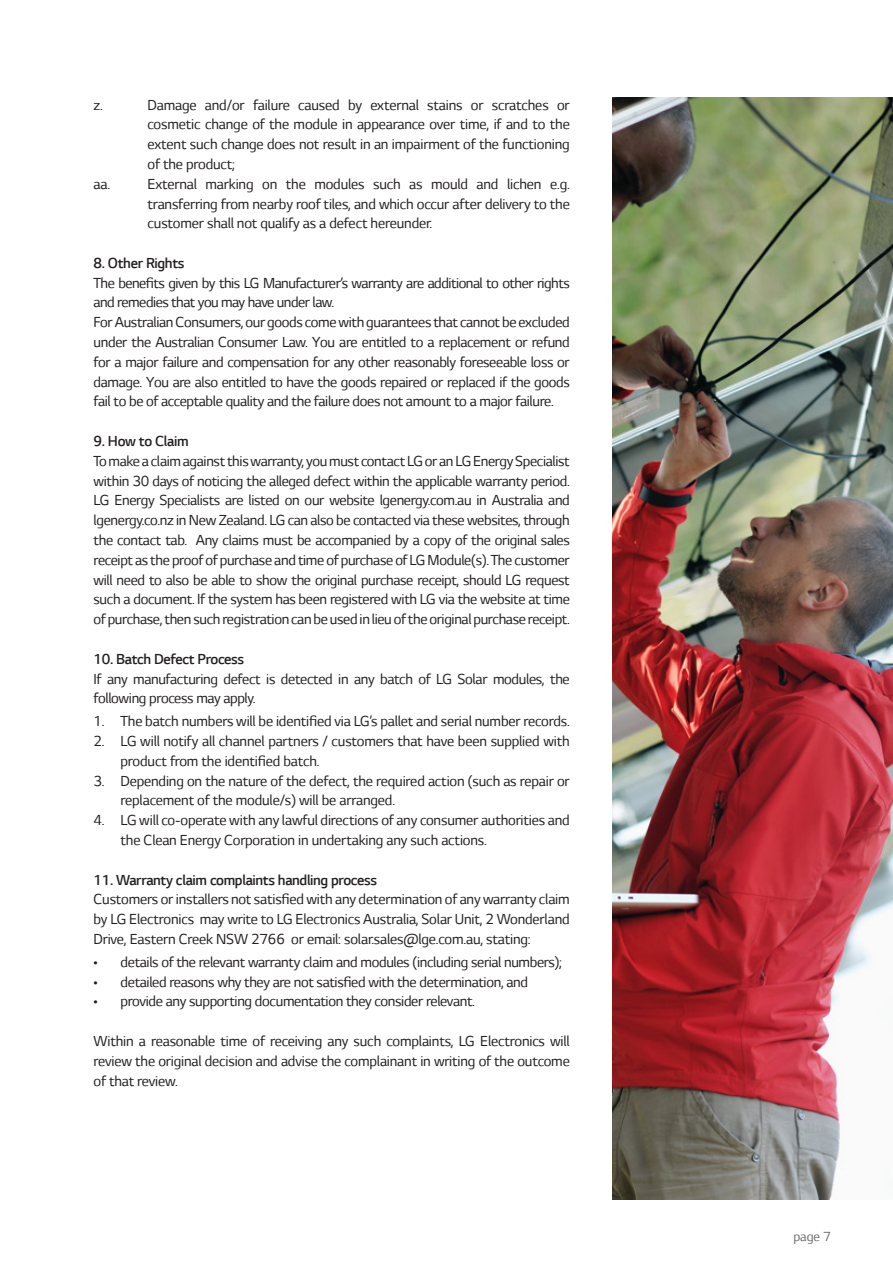
<style>
.page{position:relative;width:893px;height:1263px;background:#fff}
.page>*{position:absolute;margin:0;border:0;box-sizing:border-box;transform-origin:0 0}
.t1{font:16.5px/19.8px "LG Smart";letter-spacing:-.015em;color:#231f20;text-align:justify}
.t2{font:300 16.5px "LG Smart";letter-spacing:-.02em;color:#231f20}
.t3{font:15px "LG Smart";color:#6c6d70}
</style>
<div class="page">
<img style="left:612px;top:98px;width:281px;height:1101px">
<p class="t1" style="left:94px;top:95px;width:11px">z.</p>
<p class="t1" style="left:148px;top:95px;width:424px">Damage and/or failure caused by external stains or scratches or cosmetic change of the module in appearance over time, if and to the extent such change does not result in an impairment of the functioning of the product;</p>
<p class="t1" style="left:148px;top:174px;width:424px;text-indent:-54px">aa. External marking on the modules such as mould and lichen e.g. transferring from nearby roof tiles, and which occur after delivery to the customer shall not qualify as a defect hereunder.</p>
<p class="t2" style="left:94px;top:254px;width:92px">8. Other Rights</p>
<p class="t1" style="left:94px;top:273px;width:478px">The benefits given by this LG Manufacturer’s warranty are additional to other rights and remedies that you may have under law.</p>
<p class="t1" style="left:94px;top:312px;width:478px">For Australian Consumers, our goods come with guarantees that cannot be excluded under the Australian Consumer Law. You are entitled to a replacement or refund for a major failure and compensation for any other reasonably foreseeable loss or damage. You are also entitled to have the goods repaired or replaced if the goods fail to be of acceptable quality and the failure does not amount to a major failure.</p>
<p class="t2" style="left:94px;top:432px;width:97px">9. How to Claim</p>
<p class="t1" style="left:94px;top:451px;width:478px">To make a claim against this warranty, you must contact LG or an LG Energy Specialist within 30 days of noticing the alleged defect within the applicable warranty period.<br>LG Energy Specialists are listed on our website lgenergy.com.au in Australia and lgenergy.co.nz in New Zealand. LG can also be contacted via these websites, through the contact tab. Any claims must be accompanied by a copy of the original sales receipt as the proof of purchase and time of purchase of LG Module(s). The customer will need to also be able to show the original purchase receipt, should LG request such a document. If the system has been registered with LG via the website at time of purchase, then such registration can be used in lieu of the original purchase receipt.</p>
<p class="t2" style="left:94px;top:650px;width:152px">10. Batch Defect Process</p>
<p class="t1" style="left:94px;top:669px;width:478px">If any manufacturing defect is detected in any batch of LG Solar modules, the following process may apply.</p>
<p class="t1" style="left:94px;top:711px;width:478px">1. The batch numbers will be identified via LG’s pallet and serial number records.</p>
<p class="t1" style="left:121px;top:731px;width:451px;text-indent:-27px">2. LG will notify all channel partners / customers that have been supplied with product from the identified batch.</p>
<p class="t1" style="left:121px;top:771px;width:451px;text-indent:-27px">3. Depending on the nature of the defect, the required action (such as repair or replacement of the module/s) will be arranged.</p>
<p class="t1" style="left:121px;top:810px;width:451px;text-indent:-27px">4. LG will co-operate with any lawful directions of any consumer authorities and the Clean Energy Corporation in undertaking any such actions.</p>
<p class="t2" style="left:94px;top:871px;width:285px">11. Warranty claim complaints handling process</p>
<p class="t1" style="left:94px;top:890px;width:478px">Customers or installers not satisfied with any determination of any warranty claim by LG Electronics may write to LG Electronics Australia, Solar Unit, 2 Wonderland Drive, Eastern Creek NSW 2766 or email: solar.sales@lge.com.au, stating:</p>
<p class="t1" style="left:94px;top:952px;width:470px">• details of the relevant warranty claim and modules (including serial numbers);</p>
<p class="t1" style="left:94px;top:972px;width:436px">• detailed reasons why they are not satisfied with the determination, and</p>
<p class="t1" style="left:94px;top:991px;width:383px">• provide any supporting documentation they consider relevant.</p>
<p class="t1" style="left:94px;top:1031px;width:478px">Within a reasonable time of receiving any such complaints, LG Electronics will review the original decision and advise the complainant in writing of the outcome of that review.</p>
<p class="t3" style="left:793px;top:1228px;width:39px">page 7</p>
</div>
